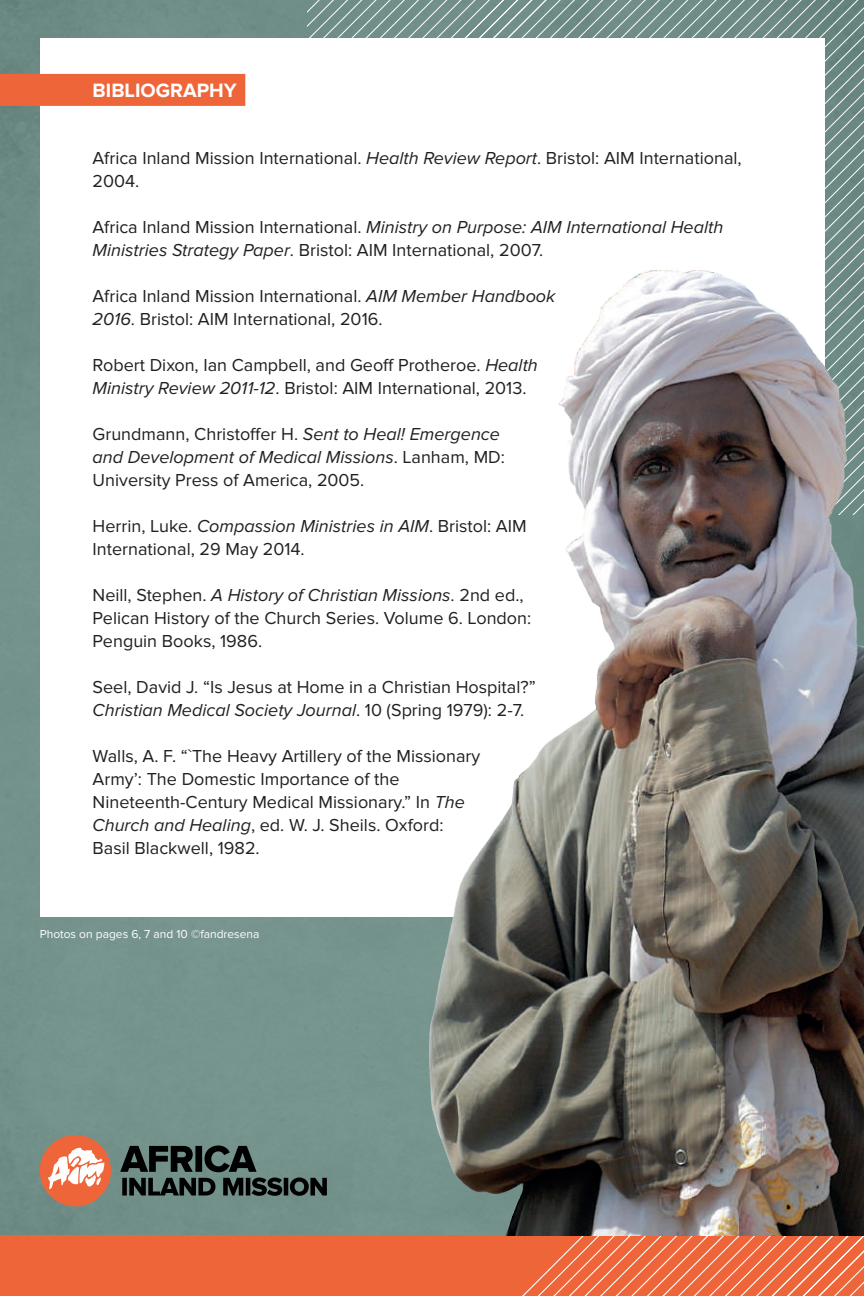
<style>
.page{position:relative;width:864px;height:1296px;background:#fff}
.page>*{position:absolute;margin:0;border:0;box-sizing:border-box;transform-origin:0 0}
.t1{font:700 20px "Proxima Nova";color:#fff}
.t2{font:18px/23px "Proxima Nova";color:#231f20}
.t3{font:12px "Proxima Nova";color:#fff}
.s1{font-style:italic}
</style>
<div class="page">
<img style="left:0;top:0;width:361px;height:1235px">
<div style="left:0;top:1235px;width:864px;height:61px;background:#ef653a"></div>
<svg style="left:505px;top:1235px;width:359px;height:61px"></svg>
<svg style="left:308px;top:0;width:556px;height:152px;background:#7f9994"></svg>
<div style="left:40px;top:39px;width:784px;height:878px;background:#fff"></div>
<div style="left:0;top:74px;width:245px;height:32px;background:#ef653a"></div>
<img style="left:361px;top:244px;width:503px;height:991px">
<div style="left:40px;top:1135px;width:71px;height:71px;background:#ef653a;border-radius:50%"></div>
<svg style="left:48px;top:1148px;width:56px;height:41px"></svg>
<svg style="left:122px;top:1178px;width:205px;height:18px;background:#2e3a38"></svg>
<svg style="left:120px;top:1145px;width:137px;height:27px;background:#33403e"></svg>
<p class="t1" style="left:93px;top:78px;width:146px">BIBLIOGRAPHY</p>
<p class="t2" style="left:93px;top:146px;width:651px">Africa Inland Mission International. <span class="s1">Health Review Report</span>. Bristol: AIM International,<br>2004.</p>
<p class="t2" style="left:93px;top:215px;width:632px">Africa Inland Mission International. <span class="s1">Ministry on Purpose: AIM International Health<br>Ministries Strategy Paper</span>. Bristol: AIM International, 2007.</p>
<p class="t2" style="left:93px;top:284px;width:464px">Africa Inland Mission International. <span class="s1">AIM Member Handbook<br>2016</span>. Bristol: AIM International, 2016.</p>
<p class="t2" style="left:93px;top:353px;width:447px">Robert Dixon, Ian Campbell, and Geoff Protheroe. <span class="s1">Health<br>Ministry Review 2011-12</span>. Bristol: AIM International, 2013.</p>
<p class="t2" style="left:93px;top:422px;width:414px">Grundmann, Christoffer H. <span class="s1">Sent to Heal! Emergence and Development of Medical Missions</span>. Lanham, MD:<br>University Press of America, 2005.</p>
<p class="t2" style="left:93px;top:514px;width:436px">Herrin, Luke. <span class="s1">Compassion Ministries in AIM</span>. Bristol: AIM<br>International, 29 May 2014.</p>
<p class="t2" style="left:93px;top:583px;width:440px">Neill, Stephen. <span class="s1">A History of Christian Missions</span>. 2nd ed.,<br>Pelican History of the Church Series. Volume 6. London:<br>Penguin Books, 1986.</p>
<p class="t2" style="left:93px;top:675px;width:445px">Seel, David J. “Is Jesus at Home in a Christian Hospital?”<br><span class="s1">Christian Medical Society Journal</span>. 10 (Spring 1979): 2-7.</p>
<p class="t2" style="left:93px;top:744px;width:389px">Walls, A. F. “`The Heavy Artillery of the Missionary Army’: The Domestic Importance of the Nineteenth-Century Medical Missionary.” In <span class="s1">The Church and Healing</span>, ed. W. J. Sheils. Oxford:<br>Basil Blackwell, 1982.</p>
<p class="t3" style="left:40px;top:927px;width:221px">Photos on pages 6, 7 and 10 ©fandresena</p>
</div>
